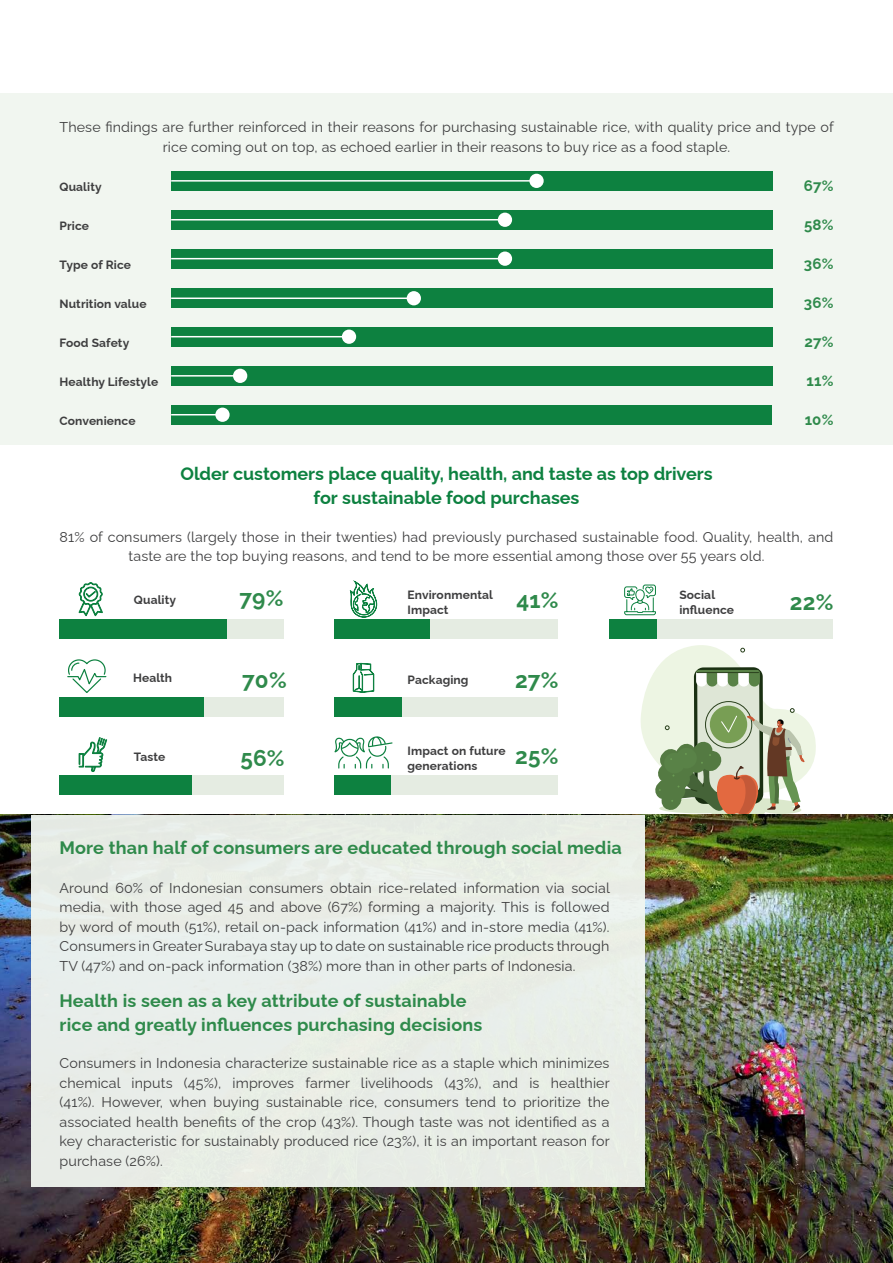
<style>
.page{position:relative;width:893px;height:1263px;background:#fff}
.page>*{position:absolute;margin:0;border:0;box-sizing:border-box;transform-origin:0 0}
.t1{font:700 22.5px "Raleway";letter-spacing:.01em;color:#2f8a4b}
.t2{font:700 18px/24px "Raleway";letter-spacing:.01em;color:#2f8a4b}
.t3{font:700 18px/24px "Raleway";color:#0d8140;text-align:center}
.t4{font:700 15px "Raleway";letter-spacing:.01em;color:#2f8a4b}
.t5{font:14.25px/19.5px "Raleway";letter-spacing:.01em;color:#3e3e3f;text-align:center}
.t6{font:700 12px/14.4px "Raleway";letter-spacing:.01em;color:#3e3e3f}
</style>
<div class="page">
<svg style="left:640px;top:645px;width:176px;height:169px"></svg>
<img style="left:0;top:814px;width:893px;height:449px">
<div style="left:31px;top:815px;width:613px;height:371px;background:#e9ede7"></div>
<div style="left:0;top:93px;width:893px;height:351px;background:#f1f6f0"></div>
<div style="left:171px;top:171px;width:601px;height:19px;background:#0d8140"></div>
<div style="left:171px;top:210px;width:601px;height:20px;background:#0d8140"></div>
<div style="left:171px;top:249px;width:601px;height:19px;background:#0d8140"></div>
<div style="left:171px;top:288px;width:601px;height:20px;background:#0d8140"></div>
<div style="left:171px;top:327px;width:601px;height:19px;background:#0d8140"></div>
<div style="left:171px;top:366px;width:601px;height:20px;background:#0d8140"></div>
<div style="left:171px;top:405px;width:601px;height:19px;background:#0d8140"></div>
<div style="left:529px;top:174px;width:15px;height:14px;background:#fff;border-radius:50%"></div>
<div style="left:498px;top:213px;width:14px;height:14px;background:#fff;border-radius:50%"></div>
<div style="left:498px;top:252px;width:14px;height:14px;background:#fff;border-radius:50%"></div>
<div style="left:407px;top:291px;width:14px;height:14px;background:#fff;border-radius:50%"></div>
<div style="left:342px;top:330px;width:14px;height:14px;background:#fff;border-radius:50%"></div>
<div style="left:233px;top:369px;width:14px;height:14px;background:#fff;border-radius:50%"></div>
<div style="left:215px;top:408px;width:15px;height:14px;background:#fff;border-radius:50%"></div>
<hr style="left:171px;top:180px;width:365px;height:2px;background:#fff">
<hr style="left:171px;top:219px;width:337px;height:1px;background:#fff">
<hr style="left:171px;top:258px;width:337px;height:1px;background:#fff">
<hr style="left:171px;top:297px;width:241px;height:2px;background:#fff">
<hr style="left:171px;top:336px;width:176px;height:1px;background:#fff">
<hr style="left:171px;top:375px;width:69px;height:2px;background:#fff">
<hr style="left:171px;top:414px;width:50px;height:1px;background:#fff">
<svg style="left:79px;top:582px;width:24px;height:35px"></svg>
<div style="left:334px;top:775px;width:224px;height:20px;background:#e5ece2"></div>
<div style="left:334px;top:697px;width:224px;height:20px;background:#e5ece2"></div>
<div style="left:334px;top:619px;width:224px;height:20px;background:#e5ece2"></div>
<div style="left:609px;top:619px;width:224px;height:20px;background:#e5ece2"></div>
<div style="left:60px;top:619px;width:223px;height:20px;background:#e5ece2"></div>
<div style="left:60px;top:697px;width:223px;height:20px;background:#e5ece2"></div>
<div style="left:60px;top:775px;width:223px;height:20px;background:#e5ece2"></div>
<div style="left:334px;top:775px;width:57px;height:20px;background:#0d8140"></div>
<div style="left:334px;top:697px;width:68px;height:20px;background:#0d8140"></div>
<div style="left:334px;top:619px;width:96px;height:20px;background:#0d8140"></div>
<div style="left:609px;top:619px;width:48px;height:20px;background:#0d8140"></div>
<div style="left:60px;top:619px;width:167px;height:20px;background:#0d8140"></div>
<div style="left:60px;top:697px;width:144px;height:20px;background:#0d8140"></div>
<div style="left:60px;top:775px;width:132px;height:20px;background:#0d8140"></div>
<svg style="left:353px;top:663px;width:21px;height:30px"></svg>
<svg style="left:67px;top:659px;width:40px;height:34px"></svg>
<svg style="left:624px;top:584px;width:32px;height:31px"></svg>
<svg style="left:350px;top:580px;width:27px;height:38px"></svg>
<svg style="left:334px;top:736px;width:59px;height:32px"></svg>
<svg style="left:79px;top:737px;width:28px;height:35px"></svg>
<p class="t5" style="left:60px;top:116px;width:776px">These findings are further reinforced in their reasons for purchasing sustainable rice, with quality price and type of rice coming out on top, as echoed earlier in their reasons to buy rice as a food staple.</p>
<p class="t6" style="left:60px;top:178px;width:44px">Quality</p>
<p class="t4" style="left:804px;top:173px;width:31px">67%</p>
<p class="t4" style="left:804px;top:212px;width:31px">58%</p>
<p class="t4" style="left:804px;top:251px;width:31px">36%</p>
<p class="t4" style="left:804px;top:290px;width:31px">36%</p>
<p class="t4" style="left:804px;top:329px;width:30px">27%</p>
<p class="t4" style="left:806px;top:368px;width:28px">11%</p>
<p class="t4" style="left:805px;top:407px;width:30px">10%</p>
<p class="t6" style="left:60px;top:217px;width:31px">Price</p>
<p class="t6" style="left:60px;top:256px;width:73px">Type of Rice</p>
<p class="t6" style="left:60px;top:295px;width:89px">Nutrition value</p>
<p class="t6" style="left:60px;top:334px;width:71px">Food Safety</p>
<p class="t6" style="left:60px;top:373px;width:100px">Healthy Lifestyle</p>
<p class="t6" style="left:60px;top:412px;width:78px">Convenience</p>
<p class="t3" style="left:180px;top:460px;width:534px">Older customers place quality, health, and taste as top drivers for sustainable food purchases</p>
<p class="t5" style="left:60px;top:525px;width:775px">81% of consumers (largely those in their twenties) had previously purchased sustainable food. Quality, health, and taste are the top buying reasons, and tend to be more essential among those over 55 years old.</p>
<p class="t6" style="left:134px;top:591px;width:44px">Quality</p>
<p class="t6" style="left:133px;top:669px;width:41px">Health</p>
<h1 class="t1" style="left:239px;top:580px;width:46px">79%</h1>
<h1 class="t1" style="left:516px;top:582px;width:44px">41%</h1>
<h1 class="t1" style="left:790px;top:584px;width:45px">22%</h1>
<p class="t6" style="left:407px;top:586px;width:87px">Environmental<br>Impact</p>
<p class="t6" style="left:679px;top:586px;width:56px">Social influence</p>
<h1 class="t1" style="left:242px;top:662px;width:46px">70%</h1>
<h1 class="t1" style="left:515px;top:662px;width:45px">27%</h1>
<p class="t6" style="left:407px;top:671px;width:63px">Packaging</p>
<p class="t6" style="left:134px;top:748px;width:33px">Taste</p>
<p class="t6" style="left:407px;top:742px;width:100px">Impact on future generations</p>
<h1 class="t1" style="left:240px;top:740px;width:46px">56%</h1>
<h1 class="t1" style="left:515px;top:738px;width:45px">25%</h1>
<p class="t2" style="left:60px;top:833px;width:564px">More than half of consumers are educated through social media</p>
<p class="t5" style="left:60px;top:876px;width:552px;text-align:justify">Around 60% of Indonesian consumers obtain rice-related information via social media, with those aged 45 and above (67%) forming a majority. This is followed by word of mouth (51%), retail on-pack information (41%) and in-store media (41%).<br>Consumers in Greater Surabaya stay up to date on sustainable rice products through TV (47%) and on-pack information (38%) more than in other parts of Indonesia.</p>
<p class="t2" style="left:60px;top:987px;width:424px">Health is seen as a key attribute of sustainable rice and greatly influences purchasing decisions</p>
<p class="t5" style="left:60px;top:1052px;width:552px;text-align:justify">Consumers in Indonesia characterize sustainable rice as a staple which minimizes chemical inputs (45%), improves farmer livelihoods (43%), and is healthier (41%). However, when buying sustainable rice, consumers tend to prioritize the associated health benefits of the crop (43%). Though taste was not identified as a key characteristic for sustainably produced rice (23%), it is an important reason for purchase (26%).</p>
</div>
